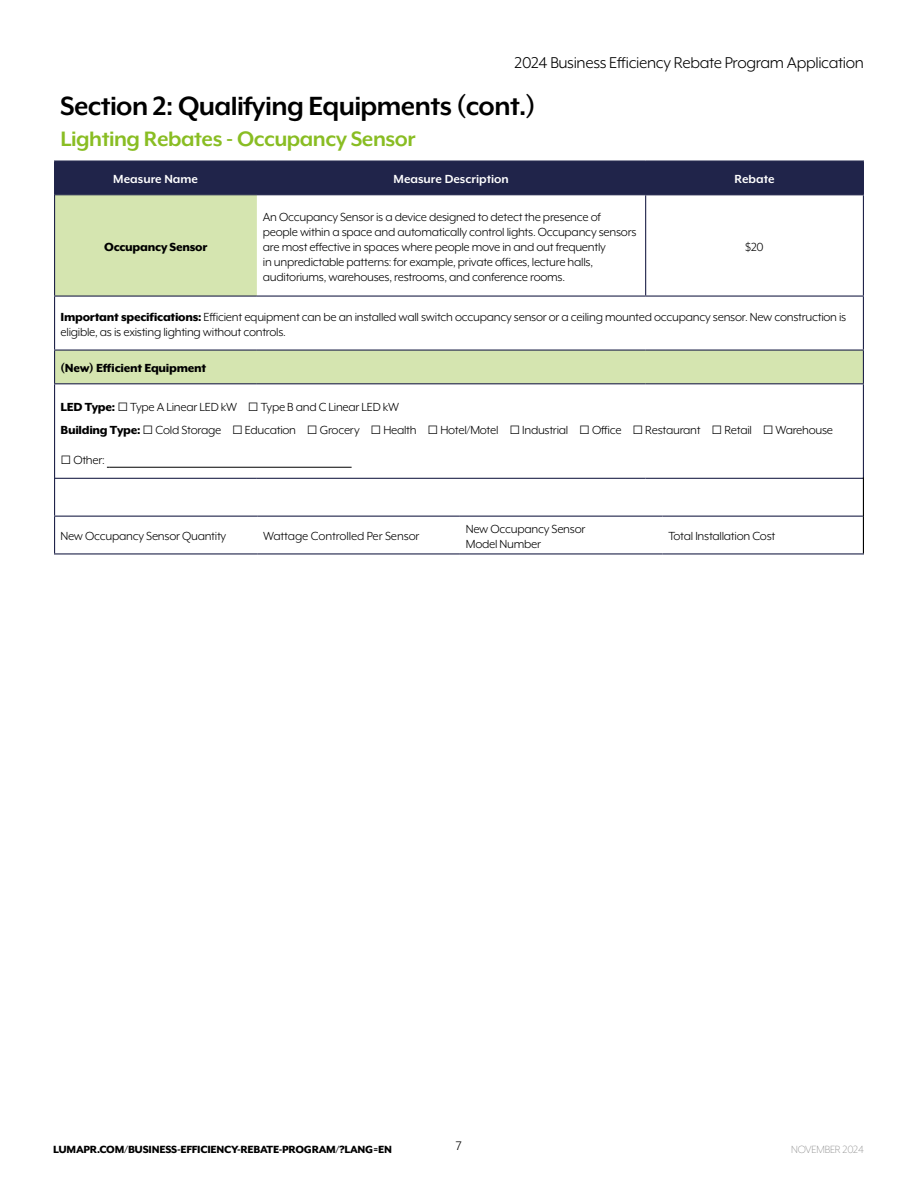
<style>
.page{position:relative;width:918px;height:1188px;background:#fff}
.page>*{position:absolute;margin:0;border:0;box-sizing:border-box;transform-origin:0 0}
.t1{font:700 30.3px "Mr Eaves XL Mod OT";letter-spacing:-.02em;color:#000}
.t2{font:700 24px "Mr Eaves XL Mod OT";letter-spacing:-.02em;color:#89bd23}
.t3{font:18px "Mr Eaves XL Mod OT";letter-spacing:-.02em;color:#000}
.t4{font:14.25px "Mr Eaves XL Mod OT";color:#000}
.t5{font:13.5px/15px "Mr Eaves XL Mod OT";letter-spacing:-.02em;color:#000}
.t6{font:800 13.5px "Mr Eaves XL Mod OT";letter-spacing:-.02em;color:#000}
.t7{font:700 13.5px "Mr Eaves XL Mod OT";color:#fff}
.t8{font:800 12px "Mr Eaves XL Mod OT";letter-spacing:-.02em;color:#000}
.t9{font:300 12px "Mr Eaves XL Mod OT";letter-spacing:-.02em;color:#878787}
.s1{font-weight:800}
.s2{font-family:"Arial";font-size:18.15px}
</style>
<div class="page">
<div style="left:55px;top:162px;width:808px;height:32px;background:#20244a"></div>
<svg style="left:55px;top:195px;width:808px;height:188px"></svg>
<hr style="left:863px;top:162px;width:1px;height:32px;background:#20244a">
<hr style="left:55px;top:194px;width:202px;height:1px;background:#20244a">
<hr style="left:257px;top:194px;width:388px;height:1px;background:#20244a">
<hr style="left:645px;top:194px;width:219px;height:1px;background:#20244a">
<hr style="left:645px;top:195px;width:1px;height:101px;background:#20244a">
<hr style="left:863px;top:195px;width:1px;height:101px;background:#20244a">
<hr style="left:54px;top:296px;width:203px;height:1px;background:#20244a">
<hr style="left:257px;top:296px;width:389px;height:1px;background:#20244a">
<hr style="left:646px;top:296px;width:218px;height:1px;background:#20244a">
<hr style="left:863px;top:297px;width:1px;height:53px;background:#20244a">
<hr style="left:863px;top:351px;width:1px;height:32px;background:#20244a">
<hr style="left:863px;top:384px;width:1px;height:94px;background:#20244a">
<hr style="left:54px;top:161px;width:203px;height:1px;background:#20244a">
<hr style="left:54px;top:162px;width:1px;height:33px;background:#20244a">
<hr style="left:257px;top:161px;width:389px;height:1px;background:#20244a">
<hr style="left:646px;top:161px;width:218px;height:1px;background:#20244a">
<hr style="left:54px;top:195px;width:1px;height:101px;background:#20244a">
<hr style="left:54px;top:297px;width:1px;height:53px;background:#20244a">
<hr style="left:54px;top:350px;width:203px;height:1px;background:#20244a">
<hr style="left:54px;top:351px;width:1px;height:32px;background:#20244a">
<hr style="left:257px;top:350px;width:389px;height:1px;background:#20244a">
<hr style="left:646px;top:350px;width:218px;height:1px;background:#20244a">
<hr style="left:54px;top:383px;width:203px;height:1px;background:#20244a">
<hr style="left:54px;top:384px;width:1px;height:94px;background:#20244a">
<hr style="left:257px;top:383px;width:389px;height:1px;background:#20244a">
<hr style="left:646px;top:383px;width:218px;height:1px;background:#20244a">
<hr style="left:54px;top:478px;width:203px;height:1px;background:#20244a">
<hr style="left:257px;top:478px;width:389px;height:1px;background:#20244a">
<hr style="left:646px;top:478px;width:218px;height:1px;background:#20244a">
<hr style="left:109px;top:467px;width:243px;height:1px;background:#000">
<hr style="left:54px;top:477px;width:1px;height:39px;background:#20244a">
<hr style="left:54px;top:517px;width:1px;height:36px;background:#20244a">
<hr style="left:54px;top:516px;width:203px;height:1px;background:#20244a">
<hr style="left:257px;top:516px;width:203px;height:1px;background:#20244a">
<hr style="left:460px;top:516px;width:203px;height:1px;background:#20244a">
<hr style="left:663px;top:516px;width:200px;height:1px;background:#20244a">
<hr style="left:54px;top:553px;width:203px;height:2px;background:#20244a">
<hr style="left:257px;top:553px;width:203px;height:2px;background:#20244a">
<hr style="left:460px;top:553px;width:203px;height:2px;background:#20244a">
<hr style="left:663px;top:553px;width:201px;height:2px;background:#20244a">
<hr style="left:863px;top:477px;width:1px;height:39px;background:#000">
<hr style="left:863px;top:516px;width:1px;height:37px;background:#000">
<h3 class="t3" style="left:515px;top:53px;width:351px">2024 Business Efficiency Rebate Program Application</h3>
<h1 class="t1" style="left:60px;top:89px;width:477px">Section 2: Qualifying Equipments (cont.)</h1>
<h2 class="t2" style="left:61px;top:125px;width:356px">Lighting Rebates - Occupancy Sensor</h2>
<p class="t7" style="left:113px;top:172px;width:86px">Measure Name</p>
<p class="t7" style="left:394px;top:172px;width:117px">Measure Description</p>
<p class="t7" style="left:734px;top:172px;width:42px">Rebate</p>
<p class="t6" style="left:104px;top:239px;width:105px">Occupancy Sensor</p>
<p class="t5" style="left:263px;top:209px;width:375px">An Occupancy Sensor is a device designed to detect the presence of people within a space and automatically control lights. Occupancy sensors are most effective in spaces where people move in and out frequently<br>in unpredictable patterns: for example, private offices, lecture halls, auditoriums, warehouses, restrooms, and conference rooms.</p>
<p class="t5" style="left:745px;top:239px;width:20px">$20</p>
<p class="t5" style="left:61px;top:309px;width:787px"><span class="s1">Important specifications:</span> Efficient equipment can be an installed wall switch occupancy sensor or a ceiling mounted occupancy sensor. New construction is eligible, as is existing lighting without controls.</p>
<p class="t6" style="left:61px;top:361px;width:147px">(New) Efficient Equipment</p>
<p class="t5" style="left:61px;top:395px;width:783px;line-height:23.2px"><span class="s1">LED Type:</span> <span class="s2">□</span> Type A Linear LED kW □ <span class="s2">□</span> Type B and C Linear LED kW<br><span class="s1">Building Type:</span> <span class="s2">□</span> Cold Storage □ <span class="s2">□</span> Education □ <span class="s2">□</span> Grocery □ <span class="s2">□</span> Health □ <span class="s2">□</span> Hotel/Motel □ <span class="s2">□</span> Industrial □ <span class="s2">□</span> Office □ <span class="s2">□</span> Restaurant □ <span class="s2">□</span> Retail □ <span class="s2">□</span> Warehouse □</p>
<p class="t5" style="left:61px;top:453px;width:46px"><span class="s2">□</span> Other:</p>
<p class="t5" style="left:61px;top:529px;width:167px">New Occupancy Sensor Quantity</p>
<p class="t5" style="left:263px;top:529px;width:158px">Wattage Controlled Per Sensor</p>
<p class="t5" style="left:466px;top:521px;width:121px">New Occupancy Sensor<br>Model Number</p>
<p class="t5" style="left:669px;top:529px;width:108px">Total Installation Cost</p>
<p class="t8" style="left:53px;top:1143px;width:340px">LUMAPR.COM/BUSINESS-EFFICIENCY-REBATE-PROGRAM/?LANG=EN</p>
<p class="t4" style="left:456px;top:1138px;width:8px">7</p>
<p class="t9" style="left:791px;top:1143px;width:74px">NOVEMBER 2024</p>
</div>
